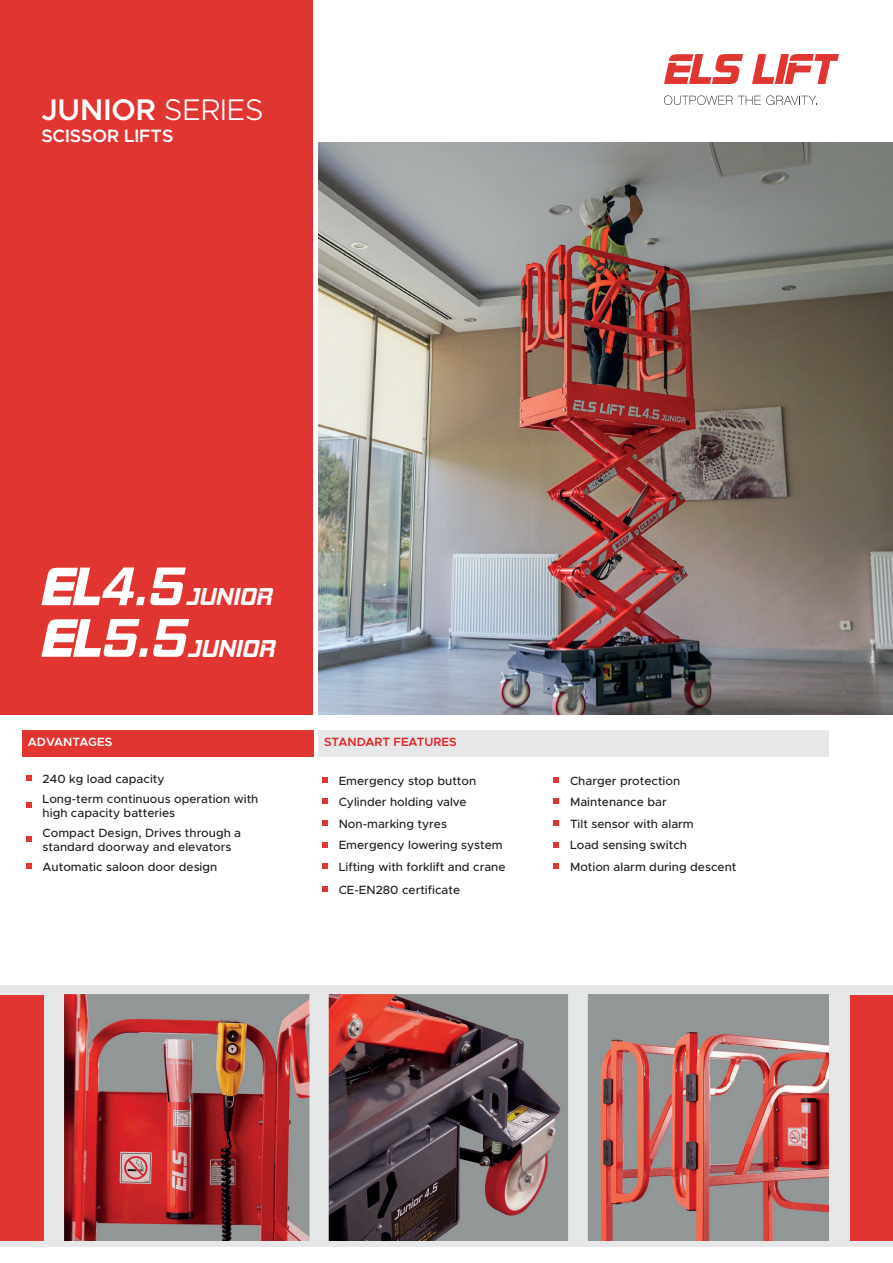
<style>
.page{position:relative;width:893px;height:1263px;background:#fff}
.page>*{position:absolute;margin:0;border:0;box-sizing:border-box;transform-origin:0 0}
.t1{font:italic 700 55.8px "Hemi Head Rg";color:#fff}
.t2{font:600 30px "Metropolis";color:#fff}
.t3{font:italic 700 24.75px "Hemi Head Rg";color:#fff}
.t4{font:600 18px "Metropolis";color:#fff}
.t5{font:500 12px/19.8px "Metropolis";color:#231f20}
.t6{font:600 12px "Metropolis";color:#de2526}
.t7{font:600 12px "Metropolis";color:#fff}
.s1{font-weight:300}
</style>
<div class="page">
<svg style="left:752px;top:54px;width:87px;height:30px"></svg>
<svg style="left:664px;top:54px;width:79px;height:30px"></svg>
<svg style="left:664px;top:96px;width:68px;height:9px"></svg>
<svg style="left:738px;top:96px;width:79px;height:9px"></svg>
<svg style="left:323px;top:777px;width:5px;height:6px"></svg>
<svg style="left:553px;top:777px;width:6px;height:6px"></svg>
<svg style="left:323px;top:799px;width:5px;height:5px"></svg>
<svg style="left:553px;top:799px;width:6px;height:5px"></svg>
<svg style="left:323px;top:820px;width:5px;height:6px"></svg>
<svg style="left:553px;top:820px;width:6px;height:6px"></svg>
<svg style="left:323px;top:842px;width:5px;height:5px"></svg>
<svg style="left:553px;top:842px;width:6px;height:5px"></svg>
<svg style="left:323px;top:863px;width:5px;height:6px"></svg>
<svg style="left:553px;top:863px;width:6px;height:6px"></svg>
<svg style="left:323px;top:886px;width:5px;height:6px"></svg>
<svg style="left:26px;top:775px;width:6px;height:6px"></svg>
<svg style="left:26px;top:802px;width:6px;height:6px"></svg>
<svg style="left:26px;top:836px;width:6px;height:6px"></svg>
<svg style="left:26px;top:863px;width:6px;height:6px"></svg>
<div style="left:318px;top:730px;width:511px;height:26px;background:#e6e7e9"></div>
<div style="left:22px;top:730px;width:291px;height:26px;background:#e13532"></div>
<div style="left:0;top:0;width:313px;height:714px;background:#e13532"></div>
<div style="left:0;top:985px;width:893px;height:262px;background:#e6e7e9"></div>
<div style="left:0;top:995px;width:43px;height:245px;background:#e13532"></div>
<div style="left:850px;top:995px;width:43px;height:245px;background:#e13532"></div>
<svg style="left:41px;top:568px;width:59px;height:37px"></svg>
<svg style="left:41px;top:619px;width:60px;height:38px"></svg>
<img style="left:318px;top:142px;width:575px;height:572px">
<img style="left:64px;top:995px;width:765px;height:245px">
<h2 class="t2" style="left:41px;top:91px;width:224px">JUNIOR <span class="s1">SERIES</span></h2>
<h3 class="t4" style="left:41px;top:125px;width:133px">SCISSOR LIFTS</h3>
<h1 class="t1" style="left:99px;top:552px;width:85px">4.5</h1>
<h3 class="t3" style="left:186px;top:582px;width:88px">JUNIOR</h3>
<h1 class="t1" style="left:100px;top:604px;width:87px">5.5</h1>
<h3 class="t3" style="left:187px;top:633px;width:89px">JUNIOR</h3>
<p class="t7" style="left:28px;top:734px;width:86px">ADVANTAGES</p>
<p class="t6" style="left:324px;top:734px;width:134px">STANDART FEATURES</p>
<p class="t5" style="left:43px;top:769px;width:217px">240 kg load capacity<br>Long-term continuous operation with</p>
<p class="t5" style="left:43px;top:803px;width:200px">high capacity batteries<br>Compact Design, Drives through a</p>
<p class="t5" style="left:43px;top:837px;width:190px">standard doorway and elevators<br>Automatic saloon door design</p>
<p class="t5" style="left:339px;top:771px;width:139px">Emergency stop button</p>
<p class="t5" style="left:570px;top:771px;width:112px">Charger protection</p>
<p class="t5" style="left:339px;top:792px;width:129px">Cylinder holding valve</p>
<p class="t5" style="left:570px;top:792px;width:98px">Maintenance bar</p>
<p class="t5" style="left:339px;top:814px;width:110px">Non-marking tyres</p>
<p class="t5" style="left:570px;top:814px;width:125px">Tilt sensor with alarm</p>
<p class="t5" style="left:339px;top:835px;width:166px">Emergency lowering system</p>
<p class="t5" style="left:570px;top:835px;width:119px">Load sensing switch</p>
<p class="t5" style="left:339px;top:857px;width:168px">Lifting with forklift and crane</p>
<p class="t5" style="left:570px;top:857px;width:168px">Motion alarm during descent</p>
<p class="t5" style="left:339px;top:880px;width:123px">CE-EN280 certificate</p>
</div>
